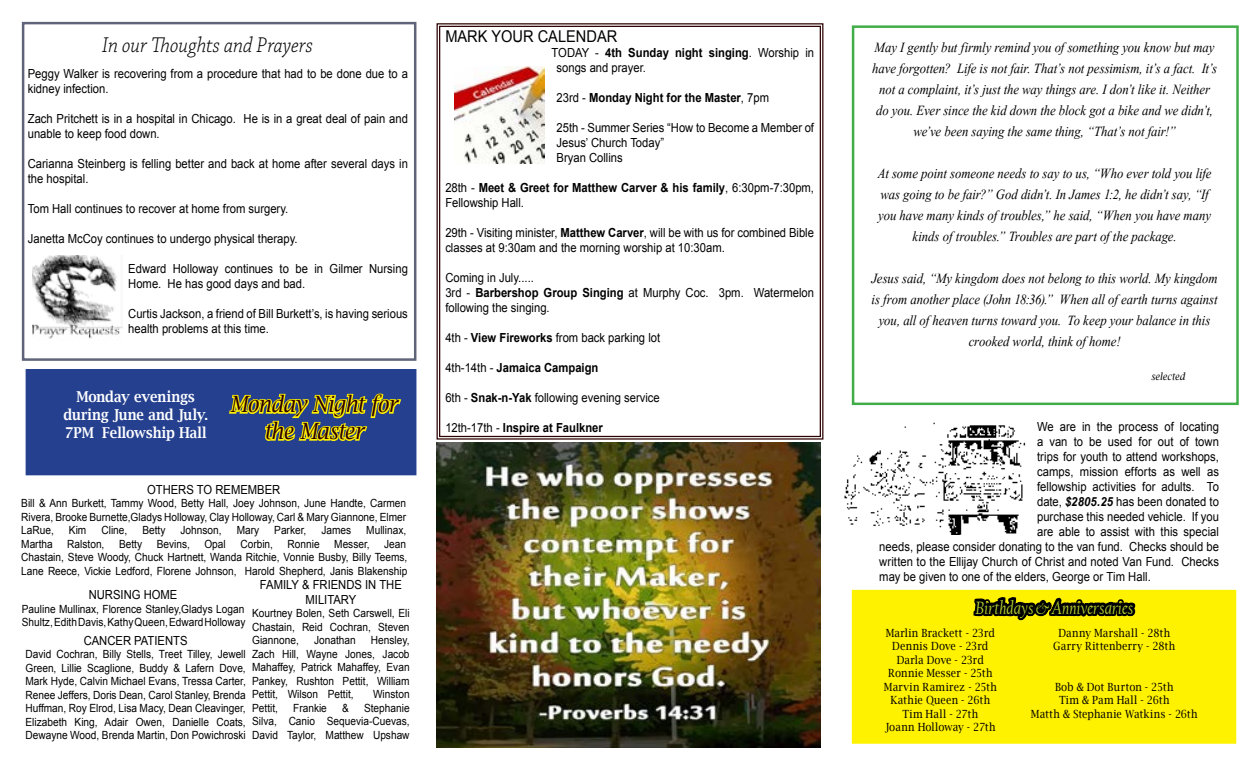
<style>
.page{position:relative;width:1260px;height:765px;background:#fff}
.page>*{position:absolute;margin:0;border:0;box-sizing:border-box;transform-origin:0 0}
.t1{font:italic 300 22.5px "Chaparral Pro";color:#000;scale:.9 1}
.t2{font:italic 22.5px/27px "Lucida Bright";letter-spacing:-.015em;color:#2d0000;text-align:center;scale:.9 1}
.t3{font:italic 18.75px "Californian FB";color:#b7d433;scale:.9 1}
.t4{font:17.5px/21px "Vijaya";letter-spacing:-.005em;color:#000;text-align:center;scale:.9 1}
.t5{font:16.25px "Arial";color:#000;scale:.9 1}
.t6{font:600 15px/18px "Lucida Bright";letter-spacing:-.01em;color:#fff;text-align:center;scale:.9 1}
.t7{font:12.5px/15px "Arial";color:#000;scale:.9 1}
.t8{font:700 12.5px/15px "Arial";color:#000;scale:.9 1}
.t9{font:11.25px/13.5px "Arial";color:#000;text-align:justify;scale:.9 1}
.t10{font:11.25px/13.5px "Lucida Bright";letter-spacing:.01em;color:#000;text-align:center;scale:.9 1}
.t11{font:italic 10px "Lucida Bright";letter-spacing:.005em;color:#000;scale:.9 1}
.s1{font-weight:700}
.s2{font-weight:400}
.s3{font-weight:700;font-style:italic}
</style>
<div class="page">
<div style="left:852px;top:590px;width:384px;height:154px;background:#fff200;border:2px solid #fff200"></div>
<div style="left:26px;top:369px;width:390px;height:106px;background:#25408f"></div>
<div style="left:22px;top:22px;width:394px;height:339px;background:#fff;border:2px solid #606479"></div>
<svg style="left:436px;top:23px;width:388px;height:417px"></svg>
<div style="left:439px;top:26px;width:382px;height:411px;border:1px solid #2d0000"></div>
<img style="left:455px;top:66px;width:89px;height:97px">
<img style="left:32px;top:255px;width:91px;height:84px">
<svg style="left:229px;top:393px;width:173px;height:48px"></svg>
<svg style="left:971px;top:589px;width:169px;height:32px"></svg>
<div style="left:852px;top:25px;width:387px;height:380px;background:#fff;border:2px solid #41ad49"></div>
<img style="left:437px;top:443px;width:384px;height:304px">
<img style="left:844px;top:422px;width:182px;height:113px">
<h1 class="t1" style="left:102px;top:33px;width:235px">In our Thoughts and Prayers</h1>
<p class="t7" style="left:28px;top:66px;width:424px">Peggy Walker is recovering from a procedure that had to be done due to a kidney infection.</p>
<p class="t7" style="left:28px;top:111px;width:424px">Zach Pritchett is in a hospital in Chicago. He is in a great deal of pain and unable to keep food down.</p>
<p class="t7" style="left:28px;top:156px;width:424px">Carianna Steinberg is felling better and back at home after several days in the hospital.</p>
<p class="t7" style="left:28px;top:201px;width:291px">Tom Hall continues to recover at home from surgery.</p>
<p class="t7" style="left:28px;top:231px;width:301px">Janetta McCoy continues to undergo physical therapy.</p>
<p class="t7" style="left:128px;top:261px;width:312px">Edward Holloway continues to be in Gilmer Nursing<br>Home. He has good days and bad.</p>
<p class="t7" style="left:128px;top:306px;width:312px">Curtis Jackson, a friend of Bill Burkett’s, is having serious health problems at this time.</p>
<p class="t6" style="left:63px;top:388px;width:162px">Monday evenings during June and July.<br>7PM Fellowship Hall</p>
<h1 class="t2" style="left:230px;top:391px;width:188px">Monday Night for the Master</h1>
<p class="t7" style="left:147px;top:482px;width:150px">OTHERS TO REMEMBER</p>
<p class="t9" style="left:21px;top:497px;width:429px">Bill &amp; Ann Burkett, Tammy Wood, Betty Hall, Joey Johnson, June Handte, Carmen Rivera, Brooke Burnette,Gladys Holloway, Clay Holloway, Carl &amp; Mary Giannone, Elmer LaRue,</p>
<p class="t9" style="left:69px;top:524px;width:21px">Kim</p>
<p class="t9" style="left:101px;top:524px;width:30px">Cline,</p>
<p class="t9" style="left:142px;top:524px;width:27px">Betty</p>
<p class="t9" style="left:181px;top:524px;width:47px">Johnson,</p>
<p class="t9" style="left:237px;top:524px;width:26px">Mary</p>
<p class="t9" style="left:274px;top:524px;width:37px">Parker,</p>
<p class="t9" style="left:321px;top:524px;width:35px">James</p>
<p class="t9" style="left:366px;top:524px;width:46px">Mullinax,</p>
<p class="t9" style="left:21px;top:537px;width:37px">Martha</p>
<p class="t9" style="left:67px;top:537px;width:43px">Ralston,</p>
<p class="t9" style="left:119px;top:537px;width:27px">Betty</p>
<p class="t9" style="left:157px;top:537px;width:38px">Bevins,</p>
<p class="t9" style="left:204px;top:537px;width:25px">Opal</p>
<p class="t9" style="left:240px;top:537px;width:38px">Corbin,</p>
<p class="t9" style="left:288px;top:537px;width:37px">Ronnie</p>
<p class="t9" style="left:334px;top:537px;width:41px">Messer,</p>
<p class="t9" style="left:21px;top:537px;width:431px;text-indent:363px">Jean Chastain, Steve Woody, Chuck Hartnett, Wanda Ritchie, Vonnie Busby, Billy Teems, Lane Reece, Vickie Ledford, Florene Johnson, Harold Shepherd, Janis Blakenship</p>
<p class="t7" style="left:260px;top:577px;width:159px;text-align:center">FAMILY &amp; FRIENDS IN THE<br>MILITARY</p>
<p class="t9" style="left:252px;top:606px;width:176px">Kourtney Bolen, Seth Carswell, Eli Chastain, Reid Cochran, Steven Giannone,</p>
<p class="t7" style="left:89px;top:587px;width:100px">NURSING HOME</p>
<p class="t9" style="left:22px;top:602px;width:250px">Pauline Mullinax, Florence Stanley,Gladys Logan<br>Shultz, Edith Davis, Kathy Queen, Edward Holloway</p>
<p class="t7" style="left:84px;top:633px;width:117px">CANCER PATIENTS</p>
<p class="t9" style="left:25px;top:647px;width:246px">David Cochran, Billy Stells, Treet Tilley, Jewell Green, Lillie Scaglione, Buddy &amp; Lafern Dove, Mark Hyde, Calvin Michael Evans, Tressa Carter, Renee Jeffers, Doris Dean, Carol Stanley, Brenda Huffman, Roy Elrod, Lisa Macy, Dean Cleavinger, Elizabeth King, Adair Owen, Danielle Coats, Dewayne Wood, Brenda Martin, Don Powichroski</p>
<p class="t9" style="left:252px;top:633px;width:176px;text-indent:119px">Hensley, Zach Hill, Wayne Jones, Jacob Mahaffey, Patrick Mahaffey, Evan Pankey, Rushton Pettit, William Pettit, Wilson Pettit,</p>
<p class="t9" style="left:314px;top:633px;width:48px">Jonathan</p>
<p class="t9" style="left:373px;top:687px;width:42px">Winston</p>
<p class="t9" style="left:252px;top:701px;width:176px;text-indent:112px">Stephanie Silva, Canio Sequevia-Cuevas, David Taylor, Matthew Upshaw</p>
<p class="t9" style="left:252px;top:701px;width:30px">Pettit,</p>
<p class="t9" style="left:293px;top:701px;width:39px">Frankie</p>
<p class="t9" style="left:342px;top:701px;width:9px">&amp;</p>
<h3 class="t5" style="left:445px;top:25px;width:193px">MARK YOUR CALENDAR</h3>
<p class="t7" style="left:557px;top:45px;width:288px;text-indent:-5px">TODAY - <span class="s1">4th Sunday night singing</span>. Worship in songs and prayer.</p>
<p class="t8" style="left:557px;top:90px;width:238px"><span class="s2">23rd -</span> Monday Night for the Master<span class="s2">, 7pm</span></p>
<p class="t7" style="left:557px;top:120px;width:288px">25th - Summer Series “How to Become a Member of<br>Jesus’ Church Today”<br>Bryan Collins</p>
<p class="t8" style="left:445px;top:180px;width:411px"><span class="s2">28th -</span> Meet &amp; Greet for Matthew Carver &amp; his family<span class="s2">, 6:30pm-7:30pm,<br>Fellowship Hall.</span></p>
<p class="t7" style="left:445px;top:225px;width:411px">29th - Visiting minister, <span class="s1">Matthew Carver</span>, will be with us for combined Bible classes at 9:30am and the morning worship at 10:30am.</p>
<p class="t7" style="left:445px;top:270px;width:411px">Coming in July.....<br>3rd - <span class="s1">Barbershop Group Singing</span> at Murphy Coc. 3pm. Watermelon following the singing.</p>
<p class="t7" style="left:445px;top:330px;width:240px">4th - <span class="s1">View Fireworks</span> from back parking lot</p>
<p class="t8" style="left:445px;top:360px;width:172px"><span class="s2">4th-14th -</span> Jamaica Campaign</p>
<p class="t7" style="left:445px;top:390px;width:240px">6th - <span class="s1">Snak-n-Yak</span> following evening service</p>
<p class="t8" style="left:445px;top:420px;width:177px"><span class="s2">12th-17th -</span> Inspire at Faulkner</p>
<p class="t4" style="left:872px;top:35px;width:385px">May I gently but firmly remind you of something you know but may have forgotten? Life is not fair. That’s not pessimism, it’s a fact. It’s not a complaint, it’s just the way things are. I don’t like it. Neither do you. Ever since the kid down the block got a bike and we didn’t, we’ve been saying the same thing, “That’s not fair!”</p>
<p class="t4" style="left:878px;top:161px;width:372px">At some point someone needs to say to us, “Who ever told you life was going to be fair?” God didn’t. In James 1:2, he didn’t say, “If you have many kinds of troubles,” he said, “When you have many kinds of troubles.” Troubles are part of the package.</p>
<h3 class="t4" style="left:872px;top:266px;width:386px">Jesus said, “My kingdom does not belong to this world. My kingdom is from another place (John 18:36).” When all of earth turns against you, all of heaven turns toward you. To keep your balance in this crooked world, think of home!</h3>
<p class="t11" style="left:1151px;top:371px;width:39px">selected</p>
<p class="t7" style="left:1037px;top:419px;width:204px">We are in the process of locating</p>
<p class="t7" style="left:1037px;top:434px;width:204px">a van to be used for out of town</p>
<p class="t7" style="left:1037px;top:449px;width:204px">trips for youth to attend workshops,</p>
<p class="t7" style="left:1037px;top:464px;width:204px">camps, mission efforts as well as</p>
<p class="t7" style="left:1037px;top:479px;width:204px">fellowship activities for adults. To</p>
<p class="t7" style="left:1037px;top:494px;width:204px">date, <span class="s3">$2805.25</span> has been donated to</p>
<p class="t7" style="left:1037px;top:509px;width:204px">purchase this needed vehicle. If you</p>
<p class="t7" style="left:1037px;top:524px;width:204px">are able to assist with this special</p>
<p class="t7" style="left:879px;top:539px;width:379px">needs, please consider donating to the van fund. Checks should be</p>
<p class="t7" style="left:879px;top:554px;width:379px">written to the Ellijay Church of Christ and noted Van Fund. Checks</p>
<p class="t7" style="left:879px;top:569px;width:303px">may be given to one of the elders, George or Tim Hall.</p>
<h2 class="t3" style="left:976px;top:597px;width:177px">Birthdays &amp; Anniversaries</h2>
<p class="t10" style="left:884px;top:626px;width:127px">Marlin Brackett - 23rd<br>Dennis Dove - 23rd<br>Darla Dove - 23rd<br>Ronnie Messer - 25th<br>Marvin Ramirez - 25th<br>Kathie Queen - 26th<br>Tim Hall - 27th<br>Joann Holloway - 27th</p>
<p class="t10" style="left:1053px;top:626px;width:137px">Danny Marshall - 28th<br>Garry Rittenberry - 28th</p>
<p class="t10" style="left:1031px;top:680px;width:187px">Bob &amp; Dot Burton - 25th<br>Tim &amp; Pam Hall - 26th<br>Matth &amp; Stephanie Watkins - 26th</p>
</div>
